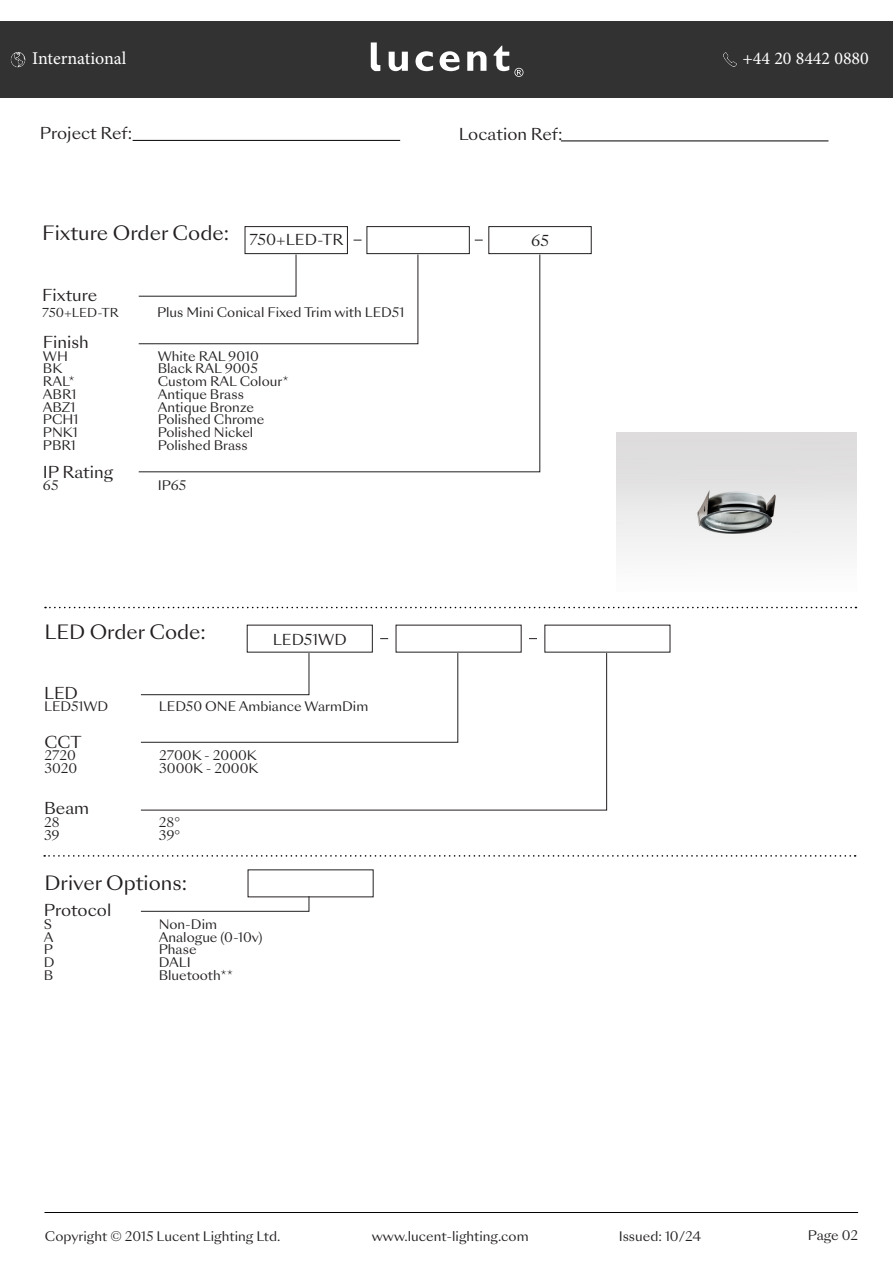
<style>
.page{position:relative;width:893px;height:1263px;background:#fff}
.page>*{position:absolute;margin:0;border:0;box-sizing:border-box;transform-origin:0 0}
.t1{font:19.2px "Sang Bleu Sunrise";color:#231f20}
.t2{font:18px "Minion Pro";color:#fff}
.t3{font:15.9px "Sang Bleu Sunrise";color:#231f20}
.t4{font:14.7px "Sang Bleu Sunrise";color:#231f20}
.t5{font:12.75px "Sang Bleu Sunrise";color:#231f20}
.t6{font:12px "Sang Bleu Sunrise";color:#231f20}
</style>
<div class="page">
<hr style="left:44px;top:1212px;width:814px;height:1px;background:#000">
<div style="left:0;top:21px;width:893px;height:77px;background:#333233"></div>
<svg style="left:389px;top:52px;width:19px;height:19px"></svg>
<svg style="left:415px;top:51px;width:18px;height:20px"></svg>
<svg style="left:440px;top:51px;width:20px;height:20px"></svg>
<svg style="left:467px;top:51px;width:19px;height:20px"></svg>
<svg style="left:371px;top:42px;width:9px;height:29px"></svg>
<svg style="left:494px;top:46px;width:29px;height:31px"></svg>
<img style="left:10px;top:52px;width:16px;height:15px">
<img style="left:723px;top:52px;width:14px;height:15px">
<hr style="left:133px;top:140px;width:267px;height:1px;background:#000">
<hr style="left:561px;top:141px;width:267px;height:1px;background:#000">
<div style="left:245px;top:226px;width:103px;height:28px;border:1px solid #231f20"></div>
<div style="left:367px;top:226px;width:102px;height:28px;border:1px solid #231f20"></div>
<div style="left:489px;top:226px;width:102px;height:28px;border:1px solid #231f20"></div>
<svg style="left:138px;top:254px;width:402px;height:218px"></svg>
<svg style="left:45px;top:607px;width:811px;height:1px"></svg>
<img style="left:617px;top:432px;width:239px;height:120px">
<svg style="left:140px;top:653px;width:467px;height:157px"></svg>
<svg style="left:140px;top:896px;width:169px;height:16px"></svg>
<svg style="left:44px;top:855px;width:812px;height:2px"></svg>
<p class="t2" style="left:32px;top:47px;width:96px">International</p>
<p class="t2" style="left:742px;top:47px;width:128px">+44 20 8442 0880</p>
<p class="t3" style="left:40px;top:122px;width:94px">Project Ref:</p>
<p class="t3" style="left:459px;top:123px;width:105px">Location Ref:</p>
<p class="t1" style="left:42px;top:220px;width:188px">Fixture Order Code:</p>
<p class="t4" style="left:250px;top:229px;width:95px">750+LED-TR</p>
<p class="t3" style="left:42px;top:285px;width:57px">Fixture</p>
<p class="t6" style="left:42px;top:305px;width:78px">750+LED-TR</p>
<p class="t5" style="left:157px;top:304px;width:249px">Plus Mini Conical Fixed Trim with LED51</p>
<p class="t3" style="left:43px;top:331px;width:47px">Finish</p>
<p class="t5" style="left:43px;top:347px;width:27px">WH</p>
<p class="t5" style="left:158px;top:347px;width:103px">White RAL 9010</p>
<p class="t5" style="left:43px;top:360px;width:21px">BK</p>
<p class="t5" style="left:158px;top:360px;width:102px">Black RAL 9005</p>
<p class="t5" style="left:43px;top:373px;width:33px">RAL*</p>
<p class="t5" style="left:158px;top:373px;width:133px">Custom RAL Colour*</p>
<p class="t5" style="left:43px;top:385px;width:35px">ABR1</p>
<p class="t5" style="left:158px;top:385px;width:88px">Antique Brass</p>
<p class="t5" style="left:43px;top:398px;width:34px">ABZ1</p>
<p class="t5" style="left:158px;top:398px;width:98px">Antique Bronze</p>
<p class="t5" style="left:43px;top:411px;width:37px">PCH1</p>
<p class="t5" style="left:158px;top:411px;width:108px">Polished Chrome</p>
<p class="t5" style="left:43px;top:424px;width:36px">PNK1</p>
<p class="t5" style="left:158px;top:424px;width:97px">Polished Nickel</p>
<p class="t5" style="left:43px;top:436px;width:34px">PBR1</p>
<p class="t5" style="left:158px;top:436px;width:92px">Polished Brass</p>
<p class="t3" style="left:43px;top:461px;width:72px">IP Rating</p>
<p class="t5" style="left:43px;top:477px;width:17px">65</p>
<p class="t5" style="left:158px;top:477px;width:30px">IP65</p>
<p class="t1" style="left:44px;top:618px;width:163px">LED Order Code:</p>
<p class="t4" style="left:273px;top:629px;width:75px">LED51WD</p>
<p class="t3" style="left:44px;top:682px;width:35px">LED</p>
<p class="t5" style="left:44px;top:698px;width:66px">LED51WD</p>
<p class="t5" style="left:159px;top:698px;width:211px">LED50 ONE Ambiance WarmDim</p>
<p class="t3" style="left:44px;top:731px;width:39px">CCT</p>
<p class="t5" style="left:44px;top:747px;width:33px">2720</p>
<p class="t5" style="left:159px;top:747px;width:99px">2700K - 2000K</p>
<p class="t5" style="left:44px;top:760px;width:34px">3020</p>
<p class="t5" style="left:159px;top:760px;width:101px">3000K - 2000K</p>
<p class="t3" style="left:44px;top:797px;width:47px">Beam</p>
<p class="t5" style="left:44px;top:813px;width:17px">28</p>
<p class="t5" style="left:159px;top:813px;width:23px">28°</p>
<p class="t5" style="left:44px;top:826px;width:17px">39</p>
<p class="t5" style="left:159px;top:826px;width:23px">39°</p>
<p class="t1" style="left:44px;top:870px;width:144px">Driver Options:</p>
<p class="t3" style="left:44px;top:899px;width:69px">Protocol</p>
<p class="t5" style="left:44px;top:915px;width:10px">S</p>
<p class="t5" style="left:159px;top:915px;width:60px">Non-Dim</p>
<p class="t5" style="left:44px;top:928px;width:11px">A</p>
<p class="t5" style="left:159px;top:928px;width:105px">Analogue (0-10v)</p>
<p class="t5" style="left:44px;top:941px;width:11px">P</p>
<p class="t5" style="left:159px;top:941px;width:39px">Phase</p>
<p class="t5" style="left:44px;top:953px;width:12px">D</p>
<p class="t5" style="left:159px;top:953px;width:34px">DALI</p>
<p class="t5" style="left:44px;top:966px;width:11px">B</p>
<p class="t5" style="left:159px;top:966px;width:76px">Bluetooth**</p>
<p class="t4" style="left:531px;top:230px;width:19px">65</p>
<p class="t5" style="left:45px;top:1227px;width:237px">Copyright © 2015 Lucent Lighting Ltd.</p>
<p class="t5" style="left:372px;top:1227px;width:158px">www.lucent-lighting.com</p>
<p class="t5" style="left:808px;top:1227px;width:52px">Page 02</p>
<p class="t5" style="left:619px;top:1227px;width:84px">Issued: 10/24</p>
</div>
